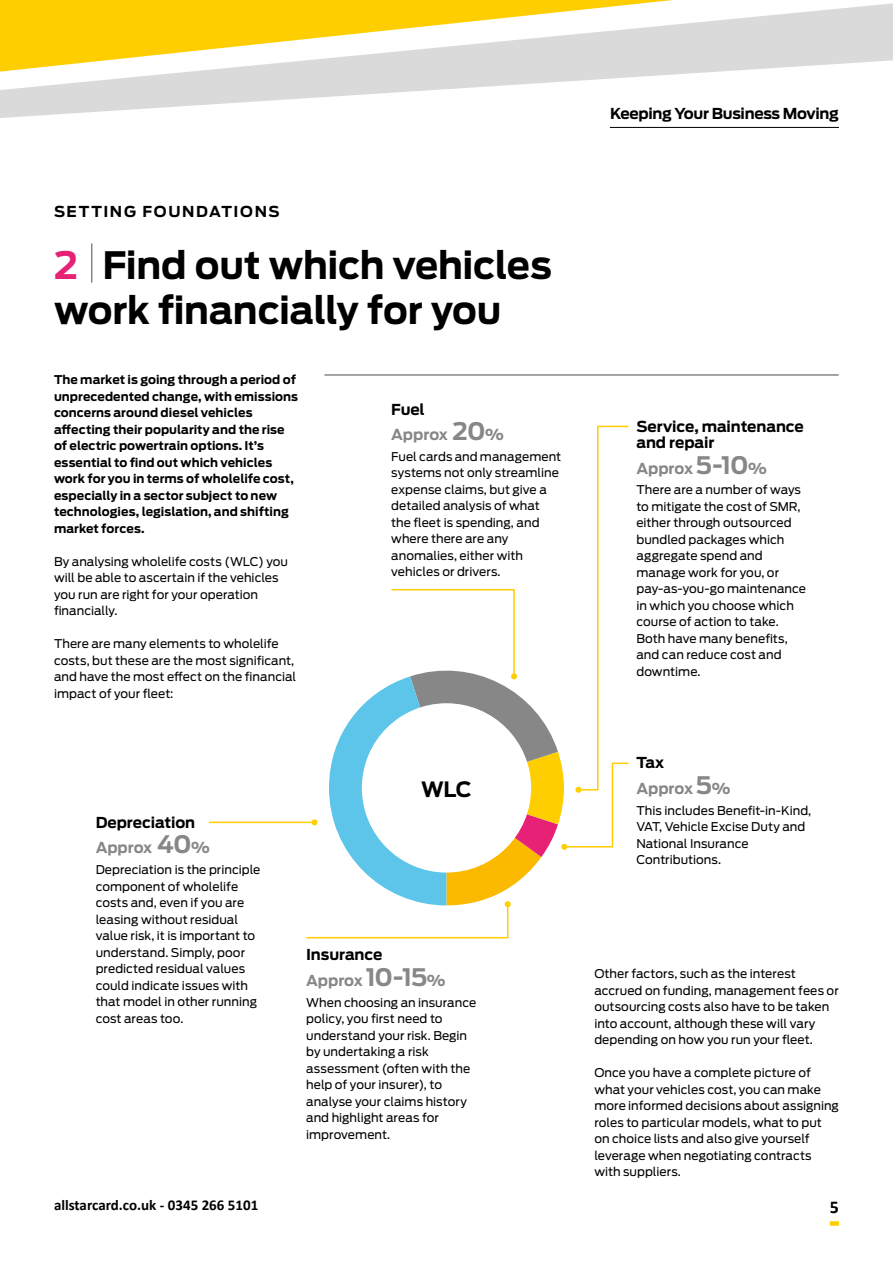
<style>
.page{position:relative;width:893px;height:1263px;background:#fff}
.page>*{position:absolute;margin:0;border:0;box-sizing:border-box;transform-origin:0 0}
.t1{font:700 37.5px/45px "Antenna";letter-spacing:-.01em;color:#000}
.t2{font:700 21px "Antenna";color:#000}
.t3{font:700 18px "Calibri";color:#000}
.t4{font:700 15px/25.5px "Antenna";letter-spacing:-.005em;color:#000}
.t5{font:700 15px/25.5px "Antenna";letter-spacing:-.005em;color:#878787}
.t6{font:700 15px "Calibri";color:#000}
.t7{font:700 15px "Antenna";letter-spacing:.105em;color:#000}
.t8{font:12px/16.5px "Antenna";color:#000}
.t9{font:700 12px/16.5px "Antenna";color:#000}
.s1{color:#e72176}
.s2{color:#000}
.s3{font-size:24px}
.s4{color:#878787}
.s5{font-size:24px;color:#878787}
</style>
<div class="page">
<div style="left:830px;top:1221px;width:9px;height:5px;background:#ffce00"></div>
<hr style="left:0;top:0;width:673px;height:3px;background:#ffce00">
<svg style="left:0;top:3px;width:893px;height:115px"></svg>
<hr style="left:210px;top:822px;width:105px;height:1px;background:#ffce00">
<svg style="left:305px;top:425px;width:324px;height:514px"></svg>
<hr style="left:91px;top:244px;width:1px;height:38px;background:#878787">
<hr style="left:325px;top:374px;width:513px;height:2px;background:#878787">
<hr style="left:610px;top:127px;width:229px;height:1px;background:#000">
<p class="t4" style="left:610px;top:100px;width:230px">Keeping Your Business Moving</p>
<p class="t7" style="left:54px;top:203px;width:227px">SETTING FOUNDATIONS</p>
<h1 class="t1" style="left:54px;top:243px;width:499px"><span class="s1">2</span> Find out which vehicles work financially for you</h1>
<p class="t9" style="left:54px;top:371px;width:246px">The market is going through a period of unprecedented change, with emissions concerns around diesel vehicles affecting their popularity and the rise of electric powertrain options. It’s essential to find out which vehicles work for you in terms of wholelife cost, especially in a sector subject to new technologies, legislation, and shifting market forces.</p>
<p class="t8" style="left:54px;top:553px;width:236px">By analysing wholelife costs (WLC) you</p>
<p class="t8" style="left:54px;top:569px;width:226px">will be able to ascertain if the vehicles you run are right for your operation financially.</p>
<p class="t8" style="left:54px;top:635px;width:244px">There are many elements to wholelife costs, but these are the most significant, and have the most effect on the financial impact of your fleet:</p>
<p class="t5" style="left:391px;top:396px;width:114px"><span class="s2">Fuel<br></span>Approx <span class="s3">20</span>%</p>
<p class="t8" style="left:391px;top:448px;width:172px">Fuel cards and management systems not only streamline expense claims, but give a detailed analysis of what the fleet is spending, and where there are any anomalies, either with vehicles or drivers.</p>
<p class="t4" style="left:96px;top:810px;width:116px">Depreciation<br><span class="s4">Approx</span> <span class="s5">40</span><span class="s4">%</span></p>
<p class="t8" style="left:96px;top:861px;width:166px">Depreciation is the principle component of wholelife costs and, even if you are leasing without residual value risk, it is important to understand. Simply, poor predicted residual values could indicate issues with that model in other running cost areas too.</p>
<h2 class="t2" style="left:421px;top:777px;width:52px">WLC</h2>
<p class="t4" style="left:306px;top:942px;width:141px">Insurance<br><span class="s4">Approx</span> <span class="s5">10-15</span><span class="s4">%</span></p>
<p class="t8" style="left:306px;top:994px;width:172px">When choosing an insurance policy, you first need to understand your risk. Begin by undertaking a risk assessment (often with the help of your insurer), to analyse your claims history and highlight areas for improvement.</p>
<p class="t4" style="left:636px;top:418px;width:169px;line-height:16.5px">Service, maintenance and repair</p>
<p class="t5" style="left:636px;top:455px;width:132px">Approx <span class="s3">5-10</span>%</p>
<p class="t8" style="left:636px;top:482px;width:171px">There are a number of ways to mitigate the cost of SMR, either through outsourced bundled packages which aggregate spend and manage work for you, or pay-as-you-go maintenance in which you choose which course of action to take.<br>Both have many benefits, and can reduce cost and downtime.</p>
<p class="t5" style="left:636px;top:750px;width:96px"><span class="s2">Tax<br></span>Approx <span class="s3">5</span>%</p>
<p class="t8" style="left:636px;top:802px;width:176px">This includes Benefit-in-Kind,<br>VAT, Vehicle Excise Duty and<br>National Insurance<br>Contributions.</p>
<p class="t8" style="left:594px;top:965px;width:246px">Other factors, such as the interest accrued on funding, management fees or outsourcing costs also have to be taken into account, although these will vary depending on how you run your fleet.</p>
<p class="t8" style="left:594px;top:1064px;width:246px">Once you have a complete picture of what your vehicles cost, you can make more informed decisions about assigning roles to particular models, what to put on choice lists and also give yourself leverage when negotiating contracts with suppliers.</p>
<p class="t6" style="left:54px;top:1196px;width:206px">allstarcard.co.uk - 0345 266 5101</p>
<h3 class="t3" style="left:830px;top:1195px;width:11px">5</h3>
</div>
